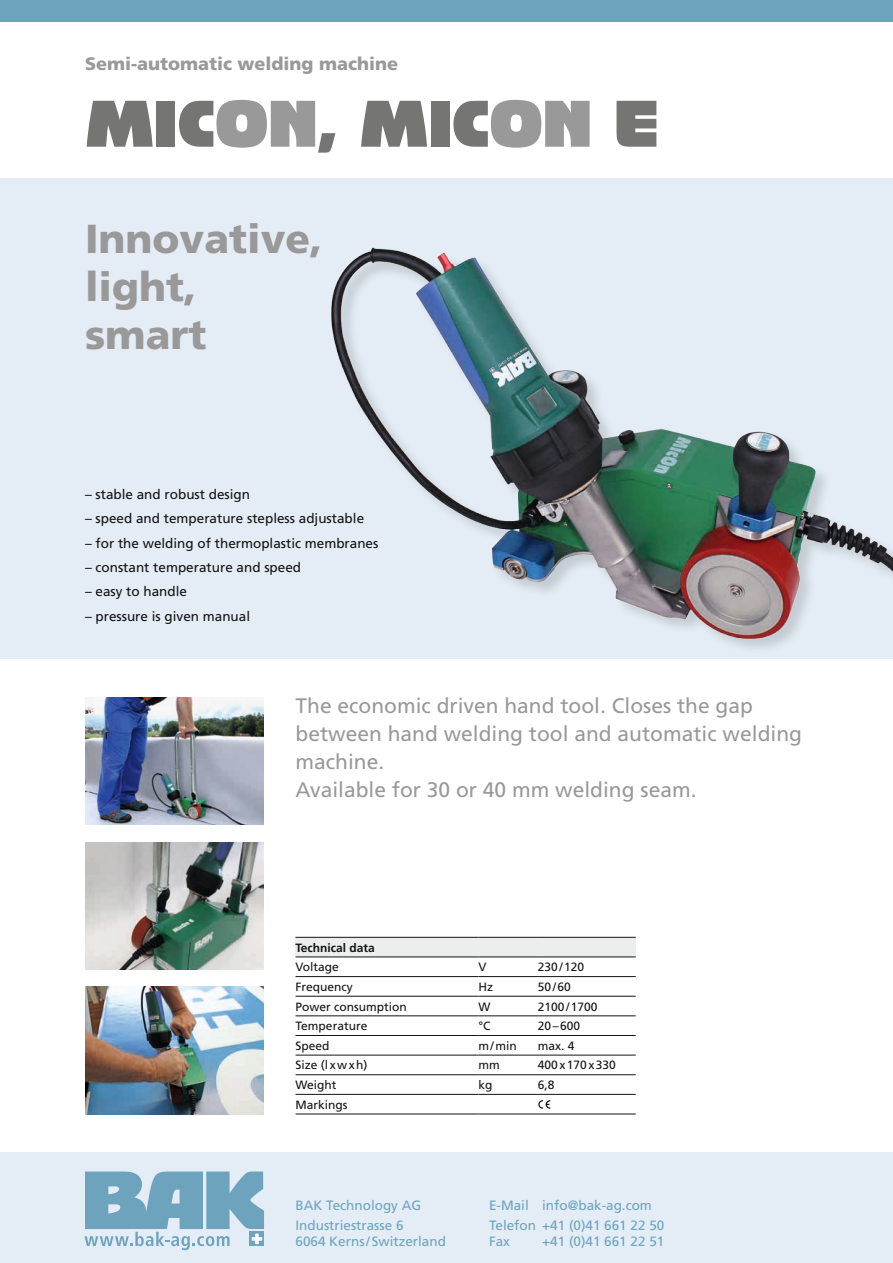
<style>
.page{position:relative;width:893px;height:1263px;background:#fff}
.page>*{position:absolute;margin:0;border:0;box-sizing:border-box;transform-origin:0 0}
.t1{font:64.5px "Bigband LT";letter-spacing:-.005em;color:#757574}
.t2{font:900 40.5px/48px "Frutiger LT";color:#999}
.t3{font:21px/28px "Frutiger LT";color:#999}
.t4{font:900 18px "Frutiger LT";color:#999}
.t5{font:13.5px "Frutiger LT";color:#131413}
.t6{font:13.5px/20px "Frutiger LT";color:#6ea3be}
.t7{font:12px "Frutiger LT";color:#131413}
.t8{font:700 12px "Frutiger LT";color:#131413}
.t9{font:12px "Frutiger LT";letter-spacing:.125em;color:#131413}
.s1{color:#999}
</style>
<div class="page">
<div style="left:0;top:1152px;width:893px;height:111px;background:#e4edf5"></div>
<div style="left:0;top:179px;width:893px;height:480px;background:#e4edf5"></div>
<div style="left:0;top:0;width:893px;height:21px;background:#6ea3be"></div>
<svg style="left:84px;top:1171px;width:180px;height:79px"></svg>
<div style="left:296px;top:937px;width:340px;height:20px;background:#eceded"></div>
<hr style="left:296px;top:976px;width:182px;height:1px;background:#131413">
<hr style="left:478px;top:976px;width:60px;height:1px;background:#131413">
<hr style="left:538px;top:976px;width:98px;height:1px;background:#131413">
<hr style="left:296px;top:996px;width:182px;height:1px;background:#131413">
<hr style="left:478px;top:996px;width:60px;height:1px;background:#131413">
<hr style="left:538px;top:996px;width:98px;height:1px;background:#131413">
<hr style="left:296px;top:1015px;width:182px;height:1px;background:#131413">
<hr style="left:478px;top:1015px;width:60px;height:1px;background:#131413">
<hr style="left:538px;top:1015px;width:98px;height:1px;background:#131413">
<hr style="left:296px;top:1035px;width:182px;height:1px;background:#131413">
<hr style="left:478px;top:1035px;width:60px;height:1px;background:#131413">
<hr style="left:538px;top:1035px;width:98px;height:1px;background:#131413">
<hr style="left:296px;top:1055px;width:182px;height:1px;background:#131413">
<hr style="left:478px;top:1055px;width:60px;height:1px;background:#131413">
<hr style="left:538px;top:1055px;width:98px;height:1px;background:#131413">
<hr style="left:296px;top:1074px;width:182px;height:1px;background:#131413">
<hr style="left:478px;top:1074px;width:60px;height:1px;background:#131413">
<hr style="left:538px;top:1074px;width:98px;height:1px;background:#131413">
<hr style="left:296px;top:1094px;width:182px;height:1px;background:#131413">
<hr style="left:296px;top:1114px;width:182px;height:1px;background:#131413">
<hr style="left:478px;top:1114px;width:60px;height:1px;background:#131413">
<hr style="left:538px;top:1114px;width:98px;height:1px;background:#131413">
<hr style="left:296px;top:937px;width:182px;height:1px;background:#131413">
<hr style="left:478px;top:937px;width:60px;height:1px;background:#131413">
<hr style="left:538px;top:937px;width:98px;height:1px;background:#131413">
<hr style="left:296px;top:957px;width:182px;height:1px;background:#131413">
<hr style="left:478px;top:957px;width:60px;height:1px;background:#131413">
<hr style="left:538px;top:957px;width:98px;height:1px;background:#131413">
<hr style="left:478px;top:1094px;width:60px;height:1px;background:#131413">
<hr style="left:538px;top:1094px;width:98px;height:1px;background:#131413">
<svg style="left:538px;top:1100px;width:12px;height:9px"></svg>
<img style="left:85px;top:697px;width:179px;height:128px">
<img style="left:85px;top:842px;width:179px;height:127px">
<img style="left:85px;top:986px;width:179px;height:128px">
<img style="left:331px;top:247px;width:562px;height:402px">
<h3 class="t4" style="left:85px;top:52px;width:315px">Semi-automatic welding machine</h3>
<h1 class="t1" style="left:85px;top:88px;width:575px">MIC<span class="s1">ON</span>, MIC<span class="s1">ON</span> E</h1>
<h2 class="t2" style="left:85px;top:215px;width:239px">Innovative, light, smart</h2>
<p class="t5" style="left:85px;top:486px;width:167px">– stable and robust design</p>
<p class="t5" style="left:85px;top:511px;width:281px">– speed and temperature stepless adjustable</p>
<p class="t5" style="left:85px;top:535px;width:295px">– for the welding of thermoplastic membranes</p>
<p class="t5" style="left:85px;top:559px;width:218px">– constant temperature and speed</p>
<p class="t5" style="left:85px;top:584px;width:104px">– easy to handle</p>
<p class="t5" style="left:85px;top:608px;width:167px">– pressure is given manual</p>
<h3 class="t3" style="left:296px;top:692px;width:508px">The economic driven hand tool. Closes the gap between hand welding tool and automatic welding machine.<br>Available for 30 or 40 mm welding seam.</h3>
<p class="t8" style="left:296px;top:940px;width:81px">Technical data</p>
<p class="t7" style="left:296px;top:960px;width:45px">Voltage</p>
<p class="t7" style="left:478px;top:960px;width:10px">V</p>
<p class="t7" style="left:538px;top:960px;width:48px">230/120</p>
<p class="t7" style="left:296px;top:980px;width:59px">Frequency</p>
<p class="t7" style="left:478px;top:980px;width:16px">Hz</p>
<p class="t7" style="left:538px;top:980px;width:35px">50/60</p>
<p class="t7" style="left:296px;top:999px;width:113px">Power consumption</p>
<p class="t7" style="left:478px;top:999px;width:13px">W</p>
<p class="t7" style="left:538px;top:999px;width:61px">2100/1700</p>
<p class="t7" style="left:296px;top:1019px;width:73px">Temperature</p>
<p class="t7" style="left:478px;top:1019px;width:14px">°C</p>
<p class="t7" style="left:538px;top:1019px;width:44px">20–600</p>
<p class="t7" style="left:296px;top:1038px;width:36px">Speed</p>
<p class="t7" style="left:478px;top:1038px;width:40px">m/min</p>
<p class="t7" style="left:538px;top:1038px;width:38px">max. 4</p>
<p class="t9" style="left:296px;top:1058px;width:73px">Size (lxwxh)</p>
<p class="t7" style="left:478px;top:1058px;width:23px">mm</p>
<p class="t7" style="left:538px;top:1058px;width:80px">400x170x330</p>
<p class="t7" style="left:296px;top:1078px;width:42px">Weight</p>
<p class="t7" style="left:478px;top:1078px;width:16px">kg</p>
<p class="t7" style="left:538px;top:1078px;width:18px">6,8</p>
<p class="t7" style="left:296px;top:1097px;width:54px">Markings</p>
<p class="t6" style="left:296px;top:1195px;width:127px">BAK Technology AG<br>Industriestrasse 6</p>
<p class="t6" style="left:296px;top:1231px;width:152px">6064 Kerns/Switzerland</p>
<p class="t6" style="left:489px;top:1195px;width:177px">E-Mail info@bak-ag.com<br>Telefon +41 (0)41 661 22 50</p>
<p class="t6" style="left:489px;top:1231px;width:23px">Fax</p>
<p class="t6" style="left:542px;top:1231px;width:124px">+41 (0)41 661 22 51</p>
</div>
